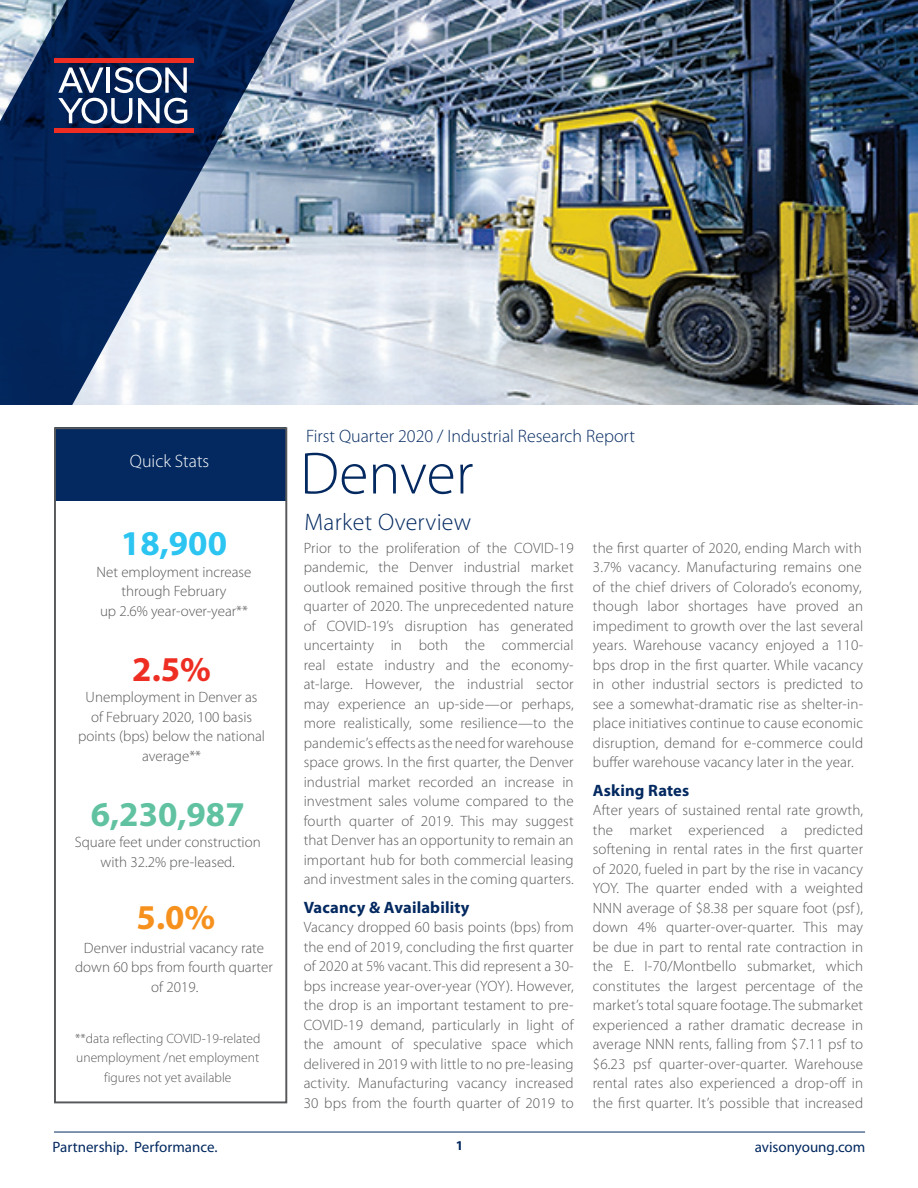
<style>
.page{position:relative;width:918px;height:1188px;background:#fff}
.page>*{position:absolute;margin:0;border:0;box-sizing:border-box;transform-origin:0 0}
.t1{font:300 60px "Myriad Pro";color:#032960}
.t2{font:700 34.95px "Myriad Pro";color:#60c2a0}
.t3{font:700 34.95px "Myriad Pro";color:#2cc4f1}
.t4{font:700 34.95px "Myriad Pro";color:#ee2e22}
.t5{font:700 34.95px "Myriad Pro";color:#f6911e}
._18pt_Left{font:300 24px "Myriad Pro";letter-spacing:.01em;color:#032960}
.t6{font:300 18px "Myriad Pro";color:#032960}
.t7{font:300 18px "Myriad Pro";color:#fff}
.Paragraph_Header_12p{font:700 16.5px "Myriad Pro";letter-spacing:.01em;color:#032960}
.Body_10pt{font:700 16.5px "Myriad Pro";letter-spacing:.01em;color:#032960}
.Body_10pt-2{font:300 15px/19.5px "Myriad Pro";color:#57585a;text-align:justify}
.t8{font:15px "Myriad Pro";color:#032960}
.t9{font:300 13.5px/19.5px "Myriad Pro";color:#57585a;text-align:center}
.t10{font:700 13.5px "Myriad Pro";color:#032960}
</style>
<div class="page">
<img style="left:385px;top:0;width:533px;height:405px">
<svg style="left:0;top:0;width:385px;height:405px;background:#6f839f"></svg>
<hr style="left:54px;top:1132px;width:811px;height:1px;background:#032960">
<hr style="left:54px;top:58px;width:140px;height:4px;background:#ee2e22">
<hr style="left:54px;top:129px;width:140px;height:4px;background:#ee2e22">
<svg style="left:58px;top:67px;width:129px;height:57px"></svg>
<div style="left:55px;top:427px;width:231px;height:74px;background:#032960"></div>
<div style="left:54px;top:427px;width:233px;height:676px;border:2px solid #57585a"></div>
<p class="t6" style="left:306px;top:425px;width:330px">First Quarter 2020 / Industrial Research Report</p>
<p class="t7" style="left:130px;top:450px;width:81px">Quick Stats</p>
<p class="t1" style="left:300px;top:437px;width:175px">Denver</p>
<p class="t3" style="left:121px;top:521px;width:108px">18,900</p>
<p class="Body_10pt-2" style="left:97px;top:562px;width:156px">Net employment increase</p>
<p class="Body_10pt-2" style="left:122px;top:581px;width:107px">through February</p>
<p class="Body_10pt-2" style="left:100px;top:601px;width:150px">up 2.6% year-over-year**</p>
<p class="t4" style="left:132px;top:646px;width:80px">2.5%</p>
<p class="Body_10pt-2" style="left:78px;top:687px;width:188px;text-align:center">Unemployment in Denver as of February 2020, 100 basis points (bps) below the national average**</p>
<p class="t2" style="left:91px;top:791px;width:156px">6,230,987</p>
<p class="Body_10pt-2" style="left:75px;top:832px;width:188px;text-align:center">Square feet under construction with 32.2% pre-leased.</p>
<p class="t5" style="left:137px;top:894px;width:80px">5.0%</p>
<p class="Body_10pt-2" style="left:75px;top:938px;width:199px;text-align:center">Denver industrial vacancy rate down 60 bps from fourth quarter of 2019.</p>
<p class="t9" style="left:75px;top:1028px;width:187px">**data reflecting COVID-19-related unemployment /net employment figures not yet available</p>
<p class="_18pt_Left" style="left:305px;top:507px;width:168px">Market Overview</p>
<p class="Body_10pt-2" style="left:304px;top:538px;width:272px">Prior to the proliferation of the COVID-19 pandemic, the Denver industrial market outlook remained positive through the first quarter of 2020. The unprecedented nature of COVID-19’s disruption has generated uncertainty in both the commercial real estate industry and the economy&shy;at-large. However, the industrial sector may experience an up-side—or perhaps, more realistically, some resilience—to the pandemic’s effects as the need for warehouse space grows. In the first quarter, the Denver industrial market recorded an increase in investment sales volume compared to the fourth quarter of 2019. This may suggest that Denver has an opportunity to remain an important hub for both commercial leasing and investment sales in the coming quarters.</p>
<p class="Paragraph_Header_12p" style="left:304px;top:896px;width:167px">Vacancy &amp; Availability</p>
<p class="Body_10pt-2" style="left:304px;top:917px;width:272px">Vacancy dropped 60 basis points (bps) from the end of 2019, concluding the first quarter of 2020 at 5% vacant. This did represent a 30- bps increase year-over-year (YOY). However, the drop is an important testament to pre-COVID-19 demand, particularly in light of the amount of speculative space which delivered in 2019 with little to no pre-leasing activity. Manufacturing vacancy increased 30 bps from the fourth quarter of 2019 to</p>
<p class="Body_10pt-2" style="left:593px;top:538px;width:272px">the first quarter of 2020, ending March with 3.7% vacancy. Manufacturing remains one of the chief drivers of Colorado’s economy, though labor shortages have proved an impediment to growth over the last several years. Warehouse vacancy enjoyed a 110- bps drop in the first quarter. While vacancy in other industrial sectors is predicted to see a somewhat-dramatic rise as shelter-in&shy;place initiatives continue to cause economic disruption, demand for e-commerce could buffer warehouse vacancy later in the year.</p>
<p class="Body_10pt" style="left:593px;top:779px;width:98px">Asking Rates</p>
<p class="Body_10pt-2" style="left:593px;top:800px;width:272px">After years of sustained rental rate growth, the market experienced a predicted softening in rental rates in the first quarter of 2020, fueled in part by the rise in vacancy YOY. The quarter ended with a weighted NNN average of $8.38 per square foot (psf ), down 4% quarter-over-quarter. This may be due in part to rental rate contraction in the E. I-70/Montbello submarket, which constitutes the largest percentage of the market’s total square footage. The submarket experienced a rather dramatic decrease in average NNN rents, falling from $7.11 psf to $6.23 psf quarter-over-quarter. Warehouse rental rates also experienced a drop-off in the first quarter. It’s possible that increased</p>
<p class="t8" style="left:52px;top:1138px;width:167px">Partnership. Performance.</p>
<p class="t10" style="left:456px;top:1137px;width:9px">1</p>
<p class="t8" style="left:755px;top:1138px;width:112px">avisonyoung.com</p>
</div>
